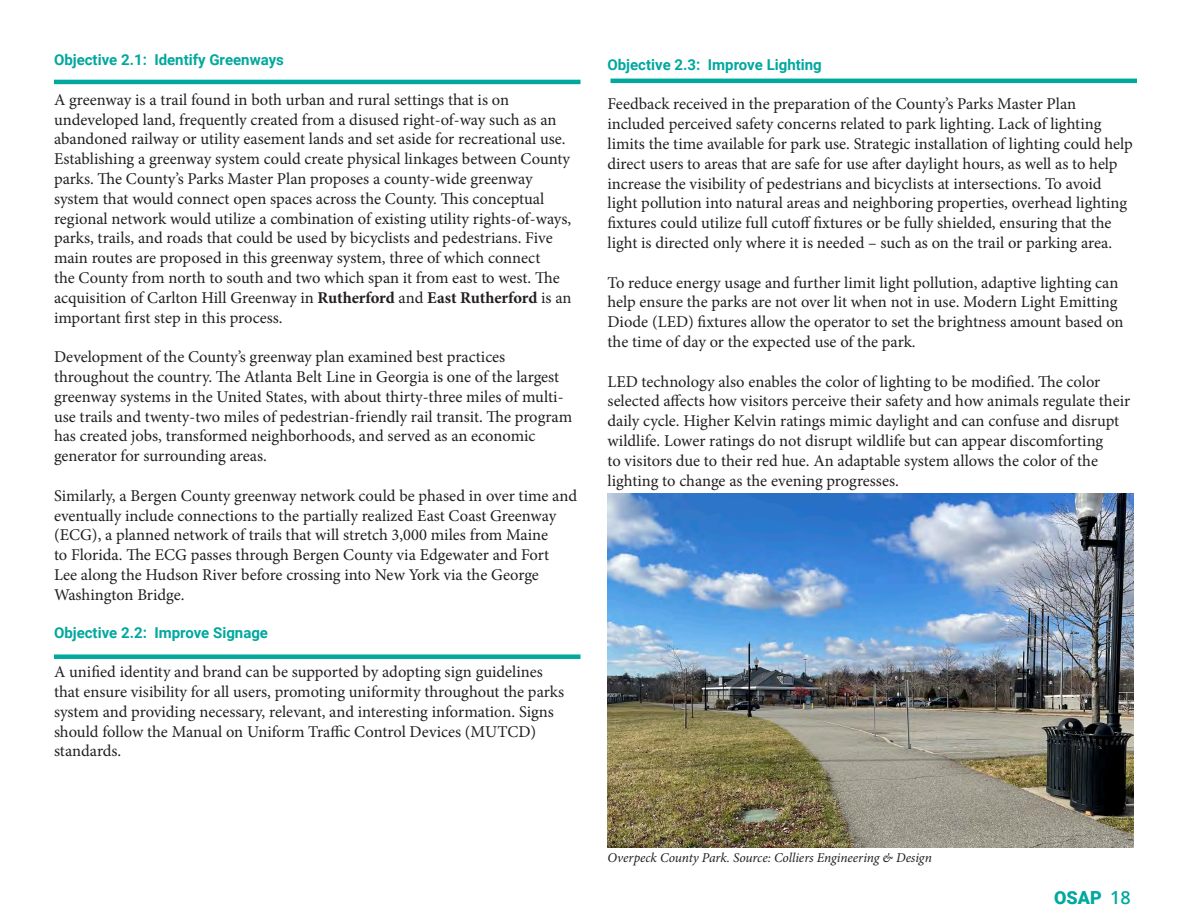
<style>
.page{position:relative;width:1188px;height:918px;background:#fff}
.page>*{position:absolute;margin:0;border:0;box-sizing:border-box;transform-origin:0 0}
.t1{font:900 18px "Roboto";color:#00a89e}
.t2{font:600 18px "Open Sans";color:#00a89e}
.t3{font:16.5px/19.8px "Minion Pro";color:#231f20}
.t4{font:700 15px "Roboto";color:#00a89e}
.t5{font:italic 13.5px "Minion Pro";letter-spacing:-.005em;color:#231f20}
.s1{font-weight:700}
</style>
<div class="page">
<hr style="left:54px;top:80px;width:526px;height:4px;background:#00a89e">
<div style="left:54px;top:654px;width:526px;height:5px;background:#00a89e"></div>
<hr style="left:610px;top:79px;width:527px;height:4px;background:#00a89e">
<img style="left:608px;top:494px;width:526px;height:353px">
<p class="t4" style="left:54px;top:49px;width:232px">Objective 2.1: Identify Greenways</p>
<p class="t3" style="left:54px;top:90px;width:519px">A greenway is a trail found in both urban and rural settings that is on undeveloped land, frequently created from a disused right-of-way such as an abandoned railway or utility easement lands and set aside for recreational use.<br>Establishing a greenway system could create physical linkages between County parks. The County’s Parks Master Plan proposes a county-wide greenway system that would connect open spaces across the County. This conceptual regional network would utilize a combination of existing utility rights-of-ways, parks, trails, and roads that could be used by bicyclists and pedestrians. Five main routes are proposed in this greenway system, three of which connect<br>the County from north to south and two which span it from east to west. The acquisition of Carlton Hill Greenway in <span class="s1">Rutherford</span> and <span class="s1">East Rutherford</span> is an important first step in this process.</p>
<p class="t3" style="left:54px;top:347px;width:520px">Development of the County’s greenway plan examined best practices throughout the country. The Atlanta Belt Line in Georgia is one of the largest greenway systems in the United States, with about thirty-three miles of multi&shy;use trails and twenty-two miles of pedestrian-friendly rail transit. The program has created jobs, transformed neighborhoods, and served as an economic generator for surrounding areas.</p>
<p class="t3" style="left:54px;top:486px;width:525px">Similarly, a Bergen County greenway network could be phased in over time and eventually include connections to the partially realized East Coast Greenway (ECG), a planned network of trails that will stretch 3,000 miles from Maine<br>to Florida. The ECG passes through Bergen County via Edgewater and Fort<br>Lee along the Hudson River before crossing into New York via the George Washington Bridge.</p>
<p class="t4" style="left:54px;top:622px;width:216px">Objective 2.2: Improve Signage</p>
<p class="t3" style="left:54px;top:662px;width:512px">A unified identity and brand can be supported by adopting sign guidelines that ensure visibility for all users, promoting uniformity throughout the parks system and providing necessary, relevant, and interesting information. Signs should follow the Manual on Uniform Traffic Control Devices (MUTCD) standards.</p>
<p class="t4" style="left:608px;top:54px;width:216px">Objective 2.3: Improve Lighting</p>
<p class="t3" style="left:608px;top:94px;width:527px">Feedback received in the preparation of the County’s Parks Master Plan included perceived safety concerns related to park lighting. Lack of lighting limits the time available for park use. Strategic installation of lighting could help direct users to areas that are safe for use after daylight hours, as well as to help increase the visibility of pedestrians and bicyclists at intersections. To avoid light pollution into natural areas and neighboring properties, overhead lighting fixtures could utilize full cutoff fixtures or be fully shielded, ensuring that the light is directed only where it is needed – such as on the trail or parking area.</p>
<p class="t3" style="left:608px;top:272px;width:518px">To reduce energy usage and further limit light pollution, adaptive lighting can help ensure the parks are not over lit when not in use. Modern Light Emitting Diode (LED) fixtures allow the operator to set the brightness amount based on the time of day or the expected use of the park.</p>
<p class="t3" style="left:608px;top:371px;width:524px">LED technology also enables the color of lighting to be modified. The color selected affects how visitors perceive their safety and how animals regulate their daily cycle. Higher Kelvin ratings mimic daylight and can confuse and disrupt wildlife. Lower ratings do not disrupt wildlife but can appear discomforting<br>to visitors due to their red hue. An adaptable system allows the color of the lighting to change as the evening progresses.</p>
<p class="t5" style="left:608px;top:849px;width:326px">Overpeck County Park. Source: Colliers Engineering &amp; Design</p>
<p class="t1" style="left:1054px;top:885px;width:49px">OSAP</p>
<p class="t2" style="left:1110px;top:885px;width:22px">18</p>
</div>
